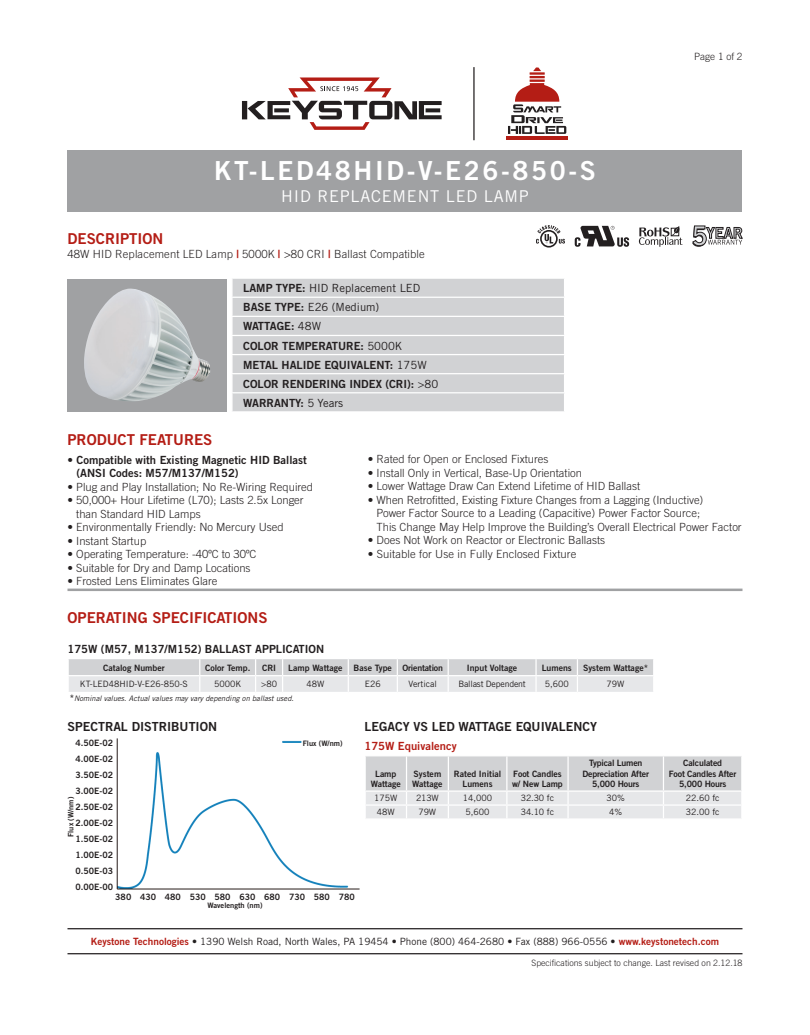
<style>
.page{position:relative;width:810px;height:1035px;background:#fff}
.page>*{position:absolute;margin:0;border:0;box-sizing:border-box;transform-origin:0 0}
.t1{font:26.25px "Trade Gothic Bold Two";letter-spacing:.1em;color:#fff}
.t2{font:16.25px "Trade Gothic";letter-spacing:.05em;color:#fff}
.t3{font:15px "Trade Gothic Bold Two";color:#b41d15}
.t4{font:12.5px "Trade Gothic Bold Two";color:#231f20}
.t5{font:300 11.25px/13.5px "Trade Gothic";color:#231f20}
.t6{font:11.25px/13.5px "Trade Gothic Bold Two";color:#231f20}
.t7{font:11.25px "Trade Gothic";color:#231f20}
.t8{font:11.25px "Trade Gothic Bold Two";color:#b41d15}
.t9{font:11.25px "Trade Gothic Bold Two";letter-spacing:-.02em;color:#231f20}
.t10{font:10px "Trade Gothic";color:#231f20}
.t11{font:300 10px "Trade Gothic";color:#231f20}
.t12{font:8.75px/10.5px "Trade Gothic Bold Two";color:#231f20;text-align:center}
.t13{font:8.75px "Trade Gothic";color:#231f20}
.t14{font:8.75px/10.5px "Trade Gothic Bold Two";letter-spacing:-.02em;color:#231f20;text-align:center}
.t15{font:300 8.75px "Trade Gothic";color:#231f20}
.t16{font:8.75px "Trade Gothic";letter-spacing:-.02em;color:#231f20}
.t17{font:italic 7.5px "Trade Gothic";color:#231f20}
.t18{font:7.5px "Trade Gothic Bold Two";color:#231f20}
.s1{font-family:"Trade Gothic Bold Two";font-weight:400;color:#b41d15}
.s2{font-family:"Trade Gothic Bold Two"}
.s3{font-family:"Trade Gothic"}
.s4{font-family:"Trade Gothic Bold Two";font-style:normal;font-size:8.75px}
.s5{font-family:"Trade Gothic Bold Two";color:#b41d15}
</style>
<div class="page">
<div style="left:233px;top:279px;width:331px;height:132px;background:#d1d2d4"></div>
<hr style="left:231px;top:297px;width:334px;height:1px;background:#fff">
<hr style="left:231px;top:316px;width:334px;height:1px;background:#fff">
<hr style="left:231px;top:335px;width:334px;height:1px;background:#fff">
<hr style="left:231px;top:354px;width:334px;height:1px;background:#fff">
<hr style="left:231px;top:373px;width:334px;height:1px;background:#fff">
<hr style="left:231px;top:392px;width:334px;height:1px;background:#fff">
<svg style="left:232px;top:279px;width:1px;height:132px"></svg>
<div style="left:68px;top:279px;width:159px;height:132px;background:#a0a1a3"></div>
<img style="left:84px;top:289px;width:126px;height:112px">
<hr style="left:68px;top:589px;width:674px;height:2px;background:#a0a1a3">
<hr style="left:68px;top:953px;width:674px;height:1px;background:#231f20">
<hr style="left:68px;top:928px;width:674px;height:1px;background:#231f20">
<div style="left:68px;top:150px;width:674px;height:62px;background:#a0a1a3"></div>
<svg style="left:242px;top:77px;width:200px;height:53px"></svg>
<hr style="left:473px;top:67px;width:2px;height:73px;background:#231f20">
<hr style="left:506px;top:137px;width:62px;height:3px;background:#b41d15">
<svg style="left:508px;top:68px;width:58px;height:66px"></svg>
<hr style="left:530px;top:72px;width:15px;height:3px;background:#b41d15">
<svg style="left:536px;top:225px;width:29px;height:23px"></svg>
<svg style="left:639px;top:226px;width:43px;height:21px"></svg>
<svg style="left:575px;top:226px;width:54px;height:21px"></svg>
<svg style="left:692px;top:226px;width:51px;height:21px"></svg>
<svg style="left:68px;top:659px;width:585px;height:33px;background:#dddee0"></svg>
<img style="left:116px;top:739px;width:243px;height:151px">
<div style="left:303px;top:739px;width:45px;height:8px;background:#fff"></div>
<svg style="left:365px;top:756px;width:377px;height:62px;background:#dcdddf"></svg>
<p class="t1" style="left:214px;top:155px;width:383px">KT-LED48HID-V-E26-850-S</p>
<p class="t2" style="left:281px;top:186px;width:249px">HID REPLACEMENT LED LAMP</p>
<p class="t3" style="left:68px;top:229px;width:97px">DESCRIPTION</p>
<p class="t5" style="left:68px;top:247px;width:359px">48W HID Replacement LED Lamp <span class="s1">|</span> 5000K <span class="s1">|</span> &gt;80 CRI <span class="s1">|</span> Ballast Compatible</p>
<p class="t3" style="left:68px;top:430px;width:146px">PRODUCT FEATURES</p>
<p class="t7" style="left:243px;top:281px;width:179px"><span class="s2">LAMP TYPE:</span> HID Replacement LED</p>
<p class="t7" style="left:243px;top:301px;width:138px"><span class="s2">BASE TYPE:</span> E26 (Medium)</p>
<p class="t9" style="left:243px;top:319px;width:79px">WATTAGE: <span class="s3">48W</span></p>
<p class="t6" style="left:243px;top:339px;width:161px">COLOR TEMPERATURE: <span class="s3">5000K</span></p>
<p class="t6" style="left:243px;top:358px;width:185px">METAL HALIDE EQUIVALENT: <span class="s3">175W</span></p>
<p class="t6" style="left:243px;top:377px;width:197px">COLOR RENDERING INDEX (CRI): <span class="s3">&gt;80</span></p>
<p class="t6" style="left:243px;top:396px;width:102px">WARRANTY: <span class="s3">5 Years</span></p>
<p class="t11" style="left:694px;top:51px;width:50px">Page 1 of 2</p>
<p class="t6" style="left:77px;top:453px;width:232px;text-indent:-9px">• Compatible with Existing Magnetic HID Ballast (ANSI Codes: M57/M137/M152)</p>
<p class="t5" style="left:68px;top:480px;width:247px">• Plug and Play Installation; No Re-Wiring Required</p>
<p class="t5" style="left:76px;top:493px;width:229px;text-indent:-9px">• 50,000+ Hour Lifetime (L70); Lasts 2.5x Longer than Standard HID Lamps</p>
<p class="t5" style="left:68px;top:520px;width:218px">• Environmentally Friendly: No Mercury Used</p>
<p class="t5" style="left:68px;top:534px;width:80px">• Instant Startup</p>
<p class="t5" style="left:68px;top:547px;width:190px">• Operating Temperature: -40ºC to 30ºC</p>
<p class="t5" style="left:68px;top:561px;width:185px">• Suitable for Dry and Damp Locations</p>
<p class="t5" style="left:68px;top:574px;width:152px">• Frosted Lens Eliminates Glare</p>
<p class="t3" style="left:68px;top:609px;width:202px">OPERATING SPECIFICATIONS</p>
<p class="t5" style="left:368px;top:453px;width:182px">• Rated for Open or Enclosed Fixtures</p>
<p class="t5" style="left:368px;top:466px;width:216px">• Install Only in Vertical, Base-Up Orientation</p>
<p class="t5" style="left:368px;top:480px;width:274px">• Lower Wattage Draw Can Extend Lifetime of HID Ballast</p>
<p class="t5" style="left:376px;top:493px;width:367px;text-indent:-9px">• When Retrofitted, Existing Fixture Changes from a Lagging (Inductive)<br>Power Factor Source to a Leading (Capacitive) Power Factor Source;<br>This Change May Help Improve the Building’s Overall Electrical Power Factor</p>
<p class="t5" style="left:368px;top:534px;width:239px">• Does Not Work on Reactor or Electronic Ballasts</p>
<p class="t5" style="left:368px;top:547px;width:210px">• Suitable for Use in Fully Enclosed Fixture</p>
<p class="t6" style="left:68px;top:642px;width:258px">175W (M57, M137/M152) BALLAST APPLICATION</p>
<p class="t12" style="left:103px;top:662px;width:63px">Catalog Number</p>
<p class="t12" style="left:205px;top:662px;width:47px">Color Temp.</p>
<p class="t12" style="left:262px;top:662px;width:16px">CRI</p>
<p class="t12" style="left:288px;top:662px;width:56px">Lamp Wattage</p>
<p class="t12" style="left:354px;top:662px;width:40px">Base Type</p>
<p class="t14" style="left:403px;top:662px;width:42px">Orientation</p>
<p class="t12" style="left:467px;top:662px;width:52px">Input Voltage</p>
<p class="t12" style="left:542px;top:662px;width:32px">Lumens</p>
<p class="t12" style="left:583px;top:662px;width:67px">System Wattage*</p>
<p class="t13" style="left:80px;top:679px;width:110px">KT-LED48HID-V-E26-850-S</p>
<p class="t13" style="left:214px;top:679px;width:29px">5000K</p>
<p class="t13" style="left:261px;top:679px;width:17px">&gt;80</p>
<p class="t13" style="left:306px;top:679px;width:19px">48W</p>
<p class="t13" style="left:365px;top:679px;width:18px">E26</p>
<p class="t13" style="left:409px;top:679px;width:30px">Vertical</p>
<p class="t16" style="left:458px;top:679px;width:69px">Ballast Dependent</p>
<p class="t13" style="left:545px;top:679px;width:26px">5,600</p>
<p class="t13" style="left:607px;top:679px;width:19px">79W</p>
<p class="t17" style="left:70px;top:693px;width:226px"><span class="s4">*</span>Nominal values. Actual values may vary depending on ballast used.</p>
<p class="t4" style="left:68px;top:718px;width:151px">SPECTRAL DISTRIBUTION</p>
<p class="t4" style="left:365px;top:718px;width:234px">LEGACY VS LED WATTAGE EQUIVALENCY</p>
<p class="t12" style="left:76px;top:738px;width:39px">4.50E-02</p>
<p class="t12" style="left:76px;top:770px;width:39px">3.50E-02</p>
<p class="t12" style="left:76px;top:802px;width:39px">2.50E-02</p>
<p class="t12" style="left:76px;top:834px;width:39px">1.50E-02</p>
<p class="t12" style="left:76px;top:866px;width:39px">0.50E-03</p>
<p class="t12" style="left:76px;top:754px;width:39px">4.00E-02</p>
<p class="t12" style="left:76px;top:786px;width:39px">3.00E-02</p>
<p class="t12" style="left:76px;top:818px;width:39px">2.00E-02</p>
<p class="t12" style="left:76px;top:850px;width:39px">1.00E-02</p>
<p class="t12" style="left:76px;top:882px;width:39px">0.00E-00</p>
<p class="t18" style="left:66px;top:837px;width:41px;rotate:-90deg">Flux (W/nm)</p>
<p class="t18" style="left:303px;top:739px;width:41px">Flux (W/nm)</p>
<p class="t8" style="left:365px;top:739px;width:94px">175W Equivalency</p>
<p class="t12" style="left:371px;top:768px;width:31px">Lamp<br>Wattage</p>
<p class="t12" style="left:412px;top:768px;width:32px;text-align:left">System<br>Wattage</p>
<p class="t12" style="left:454px;top:768px;width:49px">Rated Initial<br>Lumens</p>
<p class="t12" style="left:512px;top:768px;width:52px;text-align:left">Foot Candles w/ New Lamp</p>
<p class="t14" style="left:589px;top:758px;width:55px">Typical Lumen</p>
<p class="t14" style="left:583px;top:768px;width:68px">Depreciation After<br>5,000 Hours</p>
<p class="t14" style="left:683px;top:758px;width:40px">Calculated</p>
<p class="t14" style="left:669px;top:768px;width:69px">Foot Candles After<br>5,000 Hours</p>
<p class="t13" style="left:374px;top:793px;width:25px">175W</p>
<p class="t13" style="left:416px;top:793px;width:24px">213W</p>
<p class="t13" style="left:463px;top:793px;width:31px">14,000</p>
<p class="t13" style="left:521px;top:793px;width:35px">32.30 fc</p>
<p class="t13" style="left:607px;top:793px;width:20px">30%</p>
<p class="t13" style="left:686px;top:793px;width:36px">22.60 fc</p>
<p class="t13" style="left:377px;top:807px;width:19px">48W</p>
<p class="t13" style="left:419px;top:807px;width:19px">79W</p>
<p class="t13" style="left:466px;top:807px;width:26px">5,600</p>
<p class="t13" style="left:521px;top:807px;width:35px">34.10 fc</p>
<p class="t13" style="left:609px;top:807px;width:15px">4%</p>
<p class="t13" style="left:686px;top:807px;width:36px">32.00 fc</p>
<p class="t12" style="left:115px;top:891px;width:18px">380</p>
<p class="t12" style="left:140px;top:891px;width:18px">430</p>
<p class="t12" style="left:165px;top:891px;width:18px">480</p>
<p class="t12" style="left:190px;top:891px;width:18px">530</p>
<p class="t12" style="left:215px;top:891px;width:18px">580</p>
<p class="t12" style="left:239px;top:891px;width:18px">630</p>
<p class="t12" style="left:264px;top:891px;width:18px">680</p>
<p class="t12" style="left:289px;top:891px;width:18px">730</p>
<p class="t12" style="left:314px;top:891px;width:18px">580</p>
<p class="t12" style="left:339px;top:891px;width:18px">780</p>
<p class="t18" style="left:208px;top:901px;width:56px">Wavelength (nm)</p>
<p class="t10" style="left:91px;top:935px;width:630px"><span class="s5">Keystone Technologies</span> <span class="s2">•</span> 1390 Welsh Road, North Wales, PA 19454 <span class="s2">•</span> Phone (800) 464-2680 <span class="s2">•</span> Fax (888) 966-0556 • <span class="s5">www.keystonetech.com</span></p>
<p class="t15" style="left:531px;top:958px;width:213px">Specifications subject to change. Last revised on 2.12.18</p>
</div>
